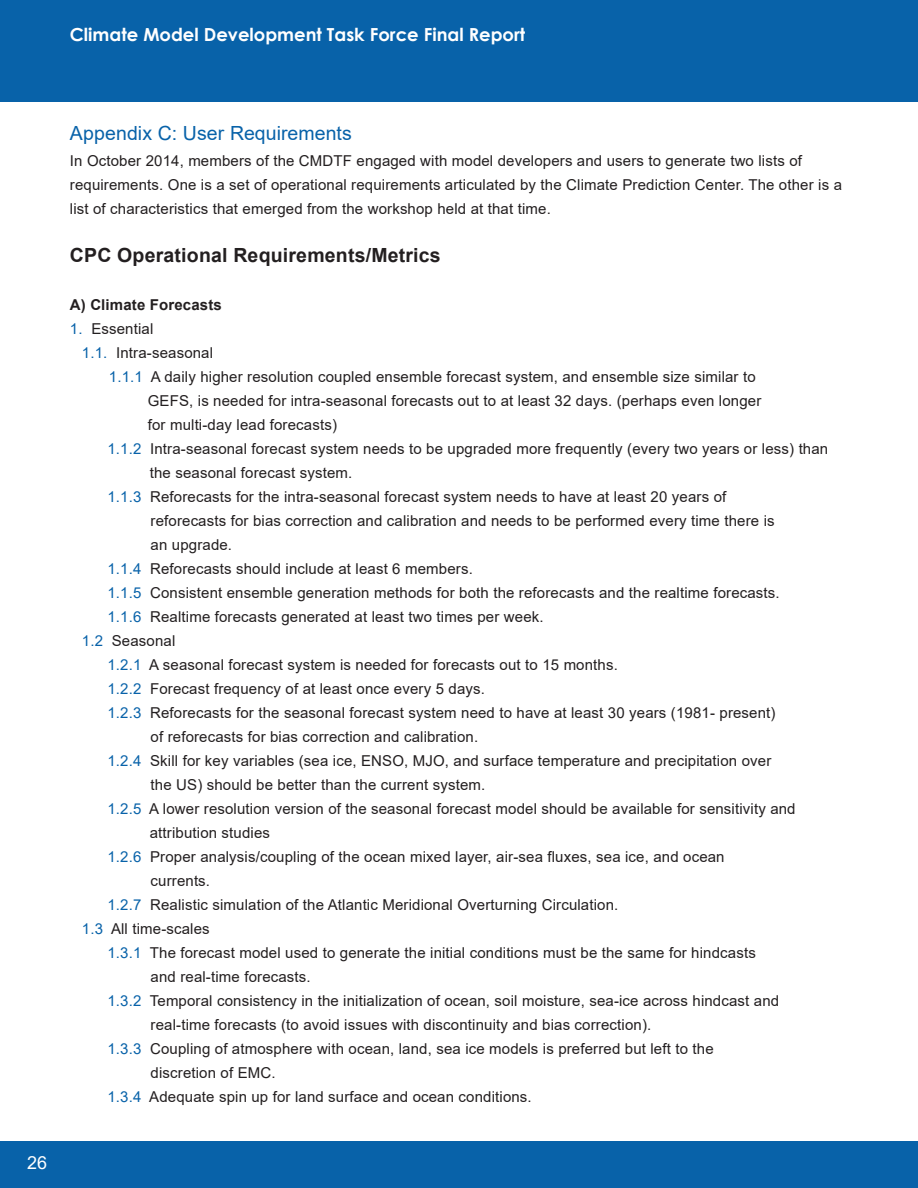
<style>
.page{position:relative;width:918px;height:1188px;background:#fff}
.page>*{position:absolute;margin:0;border:0;box-sizing:border-box;transform-origin:0 0}
.Body{font:700 19.5px "Arial";letter-spacing:.01em;color:#231f20}
.t1{font:19.5px "Arial";letter-spacing:.005em;color:#0862a9}
.t2{font:700 18px "Century Gothic";color:#fff}
.t3{font:18px "Arial";color:#fff}
.Body-2{font:15px/24px "Arial";letter-spacing:.01em;color:#231f20}
.Body-3{font:700 15px "Arial";letter-spacing:.01em;color:#231f20}
.s1{color:#0862a9}
</style>
<div class="page">
<div style="left:0;top:0;width:918px;height:102px;background:#0862a9"></div>
<div style="left:0;top:1142px;width:918px;height:46px;background:#0862a9"></div>
<p class="t2" style="left:70px;top:20px;width:457px">Climate Model Development Task Force Final Report</p>
<p class="t3" style="left:27px;top:1150px;width:22px">26</p>
<p class="t1" style="left:70px;top:120px;width:284px">Appendix C: User Requirements</p>
<p class="Body-2" style="left:70px;top:148px;width:774px">In October 2014, members of the CMDTF engaged with model developers and users to generate two lists of requirements. One is a set of operational requirements articulated by the Climate Prediction Center. The other is a list of characteristics that emerged from the workshop held at that time.</p>
<p class="Body" style="left:70px;top:241px;width:372px">CPC Operational Requirements/Metrics</p>
<p class="Body-3" style="left:70px;top:294px;width:154px">A) Climate Forecasts</p>
<p class="Body-2" style="left:70px;top:316px;width:85px"><span class="s1">1.</span> Essential</p>
<p class="Body-2" style="left:82px;top:340px;width:133px"><span class="s1">1.1.</span> Intra-seasonal</p>
<p class="Body-2" style="left:148px;top:364px;width:615px;text-indent:-39px"><span class="s1">1.1.1</span> A daily higher resolution coupled ensemble forecast system, and ensemble size similar to<br>GEFS, is needed for intra-seasonal forecasts out to at least 32 days. (perhaps even longer for multi-day lead forecasts)</p>
<p class="Body-2" style="left:150px;top:436px;width:680px;text-indent:-42px"><span class="s1">1.1.2</span> Intra-seasonal forecast system needs to be upgraded more frequently (every two years or less) than the seasonal forecast system.</p>
<p class="Body-2" style="left:151px;top:484px;width:626px;text-indent:-43px"><span class="s1">1.1.3</span> Reforecasts for the intra-seasonal forecast system needs to have at least 20 years of reforecasts for bias correction and calibration and needs to be performed every time there is an upgrade.</p>
<p class="Body-2" style="left:107px;top:556px;width:367px"><span class="s1">1.1.4</span> Reforecasts should include at least 6 members.</p>
<p class="Body-2" style="left:107px;top:580px;width:674px"><span class="s1">1.1.5</span> Consistent ensemble generation methods for both the reforecasts and the realtime forecasts.</p>
<p class="Body-2" style="left:107px;top:604px;width:438px"><span class="s1">1.1.6</span> Realtime forecasts generated at least two times per week.</p>
<p class="Body-2" style="left:82px;top:628px;width:95px"><span class="s1">1.2</span> Seasonal</p>
<p class="Body-2" style="left:107px;top:652px;width:512px"><span class="s1">1.2.1</span> A seasonal forecast system is needed for forecasts out to 15 months.</p>
<p class="Body-2" style="left:107px;top:676px;width:379px"><span class="s1">1.2.2</span> Forecast frequency of at least once every 5 days.</p>
<p class="Body-2" style="left:151px;top:700px;width:627px;text-indent:-43px"><span class="s1">1.2.3</span> Reforecasts for the seasonal forecast system need to have at least 30 years (1981- present) of reforecasts for bias correction and calibration.</p>
<p class="Body-2" style="left:151px;top:748px;width:622px;text-indent:-43px"><span class="s1">1.2.4</span> Skill for key variables (sea ice, ENSO, MJO, and surface temperature and precipitation over the US) should be better than the current system.</p>
<p class="Body-2" style="left:150px;top:796px;width:647px;text-indent:-42px"><span class="s1">1.2.5</span> A lower resolution version of the seasonal forecast model should be available for sensitivity and attribution studies</p>
<p class="Body-2" style="left:151px;top:844px;width:576px;text-indent:-43px"><span class="s1">1.2.6</span> Proper analysis/coupling of the ocean mixed layer, air-sea fluxes, sea ice, and ocean currents.</p>
<p class="Body-2" style="left:107px;top:892px;width:513px"><span class="s1">1.2.7</span> Realistic simulation of the Atlantic Meridional Overturning Circulation.</p>
<p class="Body-2" style="left:82px;top:916px;width:129px"><span class="s1">1.3</span> All time-scales</p>
<p class="Body-2" style="left:151px;top:940px;width:607px;text-indent:-43px"><span class="s1">1.3.1</span> The forecast model used to generate the initial conditions must be the same for hindcasts and real-time forecasts.</p>
<p class="Body-2" style="left:151px;top:988px;width:630px;text-indent:-43px"><span class="s1">1.3.2</span> Temporal consistency in the initialization of ocean, soil moisture, sea-ice across hindcast and real-time forecasts (to avoid issues with discontinuity and bias correction).</p>
<p class="Body-2" style="left:151px;top:1036px;width:565px;text-indent:-43px"><span class="s1">1.3.3</span> Coupling of atmosphere with ocean, land, sea ice models is preferred but left to the discretion of EMC.</p>
<p class="Body-2" style="left:107px;top:1084px;width:426px"><span class="s1">1.3.4</span> Adequate spin up for land surface and ocean conditions.</p>
</div>
